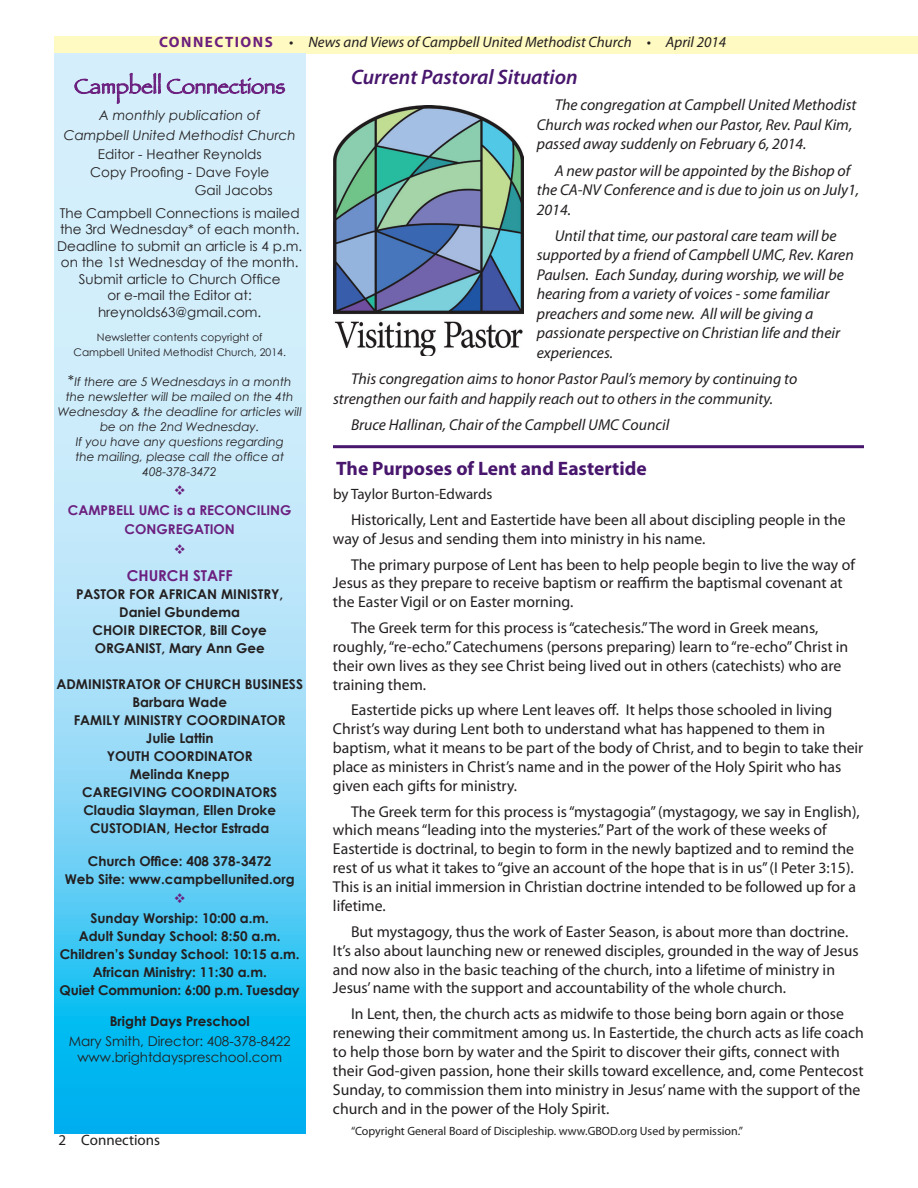
<style>
.page{position:relative;width:918px;height:1188px;background:#fff}
.page>*{position:absolute;margin:0;border:0;box-sizing:border-box;transform-origin:0 0}
.t1{font:italic 600 21px "Myriad Pro";color:#48166d}
.t2{font:21px "Papyrus";color:#6b1f7e}
.t3{font:700 19.5px "Myriad Pro";color:#48166d}
.t4{font:15.75px/18.9px "Myriad Pro";color:#231f20}
.t5{font:italic 15.75px/19.5px "Myriad Pro";color:#231f20}
.t6{font:italic 15px "Myriad Pro";color:#231f20}
.t7{font:15px "Myriad Pro";color:#231f20}
.t8{font:700 15px "Century Gothic";color:#6b1f7e}
.t9{font:700 13.5px/18px "Century Gothic";color:#231f20;text-align:center}
.t10{font:13.5px/16.5px "Century Gothic";color:#231f20;text-align:center}
.t11{font:italic 13.5px/19.5px "Century Gothic";color:#231f20;text-align:center}
.t12{font:700 13.5px/19.5px "Century Gothic";color:#6b1f7e;text-align:center}
.t13{font:italic 12px/15px "Century Gothic";color:#231f20;text-align:center}
.t14{font:12px "Myriad Pro";color:#231f20}
.t15{font:10.5px/15px "Century Gothic";color:#231f20;text-align:center}
.s1{font-weight:700;font-style:normal;color:#6b1f7e}
.s2{font-style:normal;font-size:15px}
</style>
<div class="page">
<div style="left:55px;top:36px;width:863px;height:18px;background:#fffac1"></div>
<svg style="left:54px;top:54px;width:251px;height:1080px;background:#95dcf7"></svg>
<svg style="left:75px;top:73px;width:86px;height:31px;background:#bec4e1"></svg>
<svg style="left:167px;top:78px;width:118px;height:18px;background:#b6b4d7"></svg>
<img style="left:333px;top:106px;width:190px;height:249px">
<hr style="left:333px;top:445px;width:531px;height:3px;background:#48166d">
<svg style="left:175px;top:485px;width:10px;height:10px"></svg>
<svg style="left:175px;top:544px;width:10px;height:10px"></svg>
<svg style="left:175px;top:893px;width:10px;height:10px"></svg>
<p class="t6" style="left:159px;top:33px;width:569px"><span class="s1">CONNECTIONS</span> • News and Views of Campbell United Methodist Church • April 2014</p>
<h1 class="t2" style="left:74px;top:74px;width:213px">Campbell Connections</h1>
<p class="t11" style="left:64px;top:105px;width:234px">A monthly publication of<br>Campbell United Methodist Church</p>
<p class="t10" style="left:98px;top:146px;width:165px">Editor - Heather Reynolds</p>
<p class="t10" style="left:90px;top:164px;width:180px">Copy Proofing - Dave Foyle</p>
<p class="t10" style="left:195px;top:182px;width:79px">Gail Jacobs</p>
<p class="t10" style="left:57px;top:204px;width:246px">The Campbell Connections is mailed the 3rd Wednesday* of each month.<br>Deadline to submit an article is 4 p.m. on the 1st Wednesday of the month.<br>Submit article to Church Office<br>or e-mail the Editor at: hreynolds63@gmail.com.</p>
<p class="t15" style="left:74px;top:329px;width:214px">Newsletter contents copyright of<br>Campbell United Methodist Church, 2014.</p>
<p class="t13" style="left:58px;top:374px;width:246px"><span class="s2">*</span>If there are 5 Wednesdays in a month the newsletter will be mailed on the 4th<br>Wednesday &amp; the deadline for articles will be on the 2nd Wednesday.<br>If you have any questions regarding<br>the mailing, please call the office at<br>408-378-3472</p>
<p class="t12" style="left:68px;top:500px;width:225px">CAMPBELL UMC is a RECONCILING<br>CONGREGATION</p>
<p class="t8" style="left:127px;top:566px;width:107px">CHURCH STAFF</p>
<p class="t9" style="left:76px;top:584px;width:209px">PASTOR FOR AFRICAN MINISTRY,<br>Daniel Gbundema<br>CHOIR DIRECTOR, Bill Coye<br>ORGANIST, Mary Ann Gee</p>
<p class="t9" style="left:56px;top:674px;width:248px">ADMINISTRATOR OF CHURCH BUSINESS<br>Barbara Wade<br>FAMILY MINISTRY COORDINATOR<br>Julie Lattin<br>YOUTH COORDINATOR<br>Melinda Knepp<br>CAREGIVING COORDINATORS<br>Claudia Slayman, Ellen Droke<br>CUSTODIAN, Hector Estrada</p>
<p class="t9" style="left:65px;top:851px;width:232px">Church Office: 408 378-3472<br>Web Site: www.campbellunited.org</p>
<p class="t9" style="left:60px;top:908px;width:242px">Sunday Worship: 10:00 a.m.<br>Adult Sunday School: 8:50 a.m.<br>Children’s Sunday School: 10:15 a.m.<br>African Ministry: 11:30 a.m.<br>Quiet Communion: 6:00 p.m. Tuesday</p>
<p class="t9" style="left:110px;top:1012px;width:141px">Bright Days Preschool</p>
<p class="t10" style="left:69px;top:1032px;width:224px">Mary Smith, Director: 408-378-8422 www.brightdayspreschool.com</p>
<h1 class="t1" style="left:351px;top:64px;width:228px">Current Pastoral Situation</h1>
<p class="t5" style="left:537px;top:95px;width:321px;text-indent:18px">The congregation at Campbell United Methodist<br>Church was rocked when our Pastor, Rev. Paul Kim, passed away suddenly on February 6, 2014.</p>
<p class="t5" style="left:537px;top:160px;width:324px;text-indent:18px">A new pastor will be appointed by the Bishop of the CA-NV Conference and is due to join us on July1,<br>2014.</p>
<p class="t5" style="left:537px;top:226px;width:319px;text-indent:18px">Until that time, our pastoral care team will be supported by a friend of Campbell UMC, Rev. Karen Paulsen. Each Sunday, during worship, we will be hearing from a variety of voices - some familiar preachers and some new. All will be giving a passionate perspective on Christian life and their experiences.</p>
<p class="t5" style="left:333px;top:369px;width:466px;text-indent:18px">This congregation aims to honor Pastor Paul’s memory by continuing to strengthen our faith and happily reach out to others in the community.</p>
<p class="t5" style="left:351px;top:415px;width:320px">Bruce Hallinan, Chair of the Campbell UMC Council</p>
<p class="t3" style="left:336px;top:456px;width:312px">The Purposes of Lent and Eastertide</p>
<p class="t7" style="left:333px;top:485px;width:161px">by Taylor Burton-Edwards</p>
<p class="t4" style="left:333px;top:510px;width:514px;text-indent:18px">Historically, Lent and Eastertide have been all about discipling people in the way of Jesus and sending them into ministry in his name.</p>
<p class="t4" style="left:333px;top:555px;width:523px;text-indent:18px">The primary purpose of Lent has been to help people begin to live the way of<br>Jesus as they prepare to receive baptism or reaffirm the baptismal covenant at the Easter Vigil or on Easter morning.</p>
<p class="t4" style="left:333px;top:618px;width:517px;text-indent:18px">The Greek term for this process is “catechesis.” The word in Greek means, roughly, “re-echo.” Catechumens (persons preparing) learn to “re-echo” Christ in their own lives as they see Christ being lived out in others (catechists) who are training them.</p>
<p class="t4" style="left:333px;top:700px;width:532px;text-indent:18px">Eastertide picks up where Lent leaves off. It helps those schooled in living Christ’s way during Lent both to understand what has happened to them in baptism, what it means to be part of the body of Christ, and to begin to take their place as ministers in Christ’s name and in the power of the Holy Spirit who has given each gifts for ministry.</p>
<p class="t4" style="left:333px;top:802px;width:528px;text-indent:18px">The Greek term for this process is “mystagogia” (mystagogy, we say in English), which means “leading into the mysteries.” Part of the work of these weeks of Eastertide is doctrinal, to begin to form in the newly baptized and to remind the rest of us what it takes to “give an account of the hope that is in us” (I Peter 3:15).<br>This is an initial immersion in Christian doctrine intended to be followed up for a lifetime.</p>
<p class="t4" style="left:333px;top:922px;width:527px;text-indent:18px">But mystagogy, thus the work of Easter Season, is about more than doctrine.<br>It’s also about launching new or renewed disciples, grounded in the way of Jesus and now also in the basic teaching of the church, into a lifetime of ministry in Jesus’ name with the support and accountability of the whole church.</p>
<p class="t4" style="left:333px;top:1004px;width:532px;text-indent:18px">In Lent, then, the church acts as midwife to those being born again or those renewing their commitment among us. In Eastertide, the church acts as life coach to help those born by water and the Spirit to discover their gifts, connect with their God-given passion, hone their skills toward excellence, and, come Pentecost Sunday, to commission them into ministry in Jesus’ name with the support of the church and in the power of the Holy Spirit.</p>
<p class="t14" style="left:351px;top:1123px;width:394px">“Copyright General Board of Discipleship. www.GBOD.org Used by permission.”</p>
<p class="t7" style="left:59px;top:1131px;width:103px">2 Connections</p>
</div>
